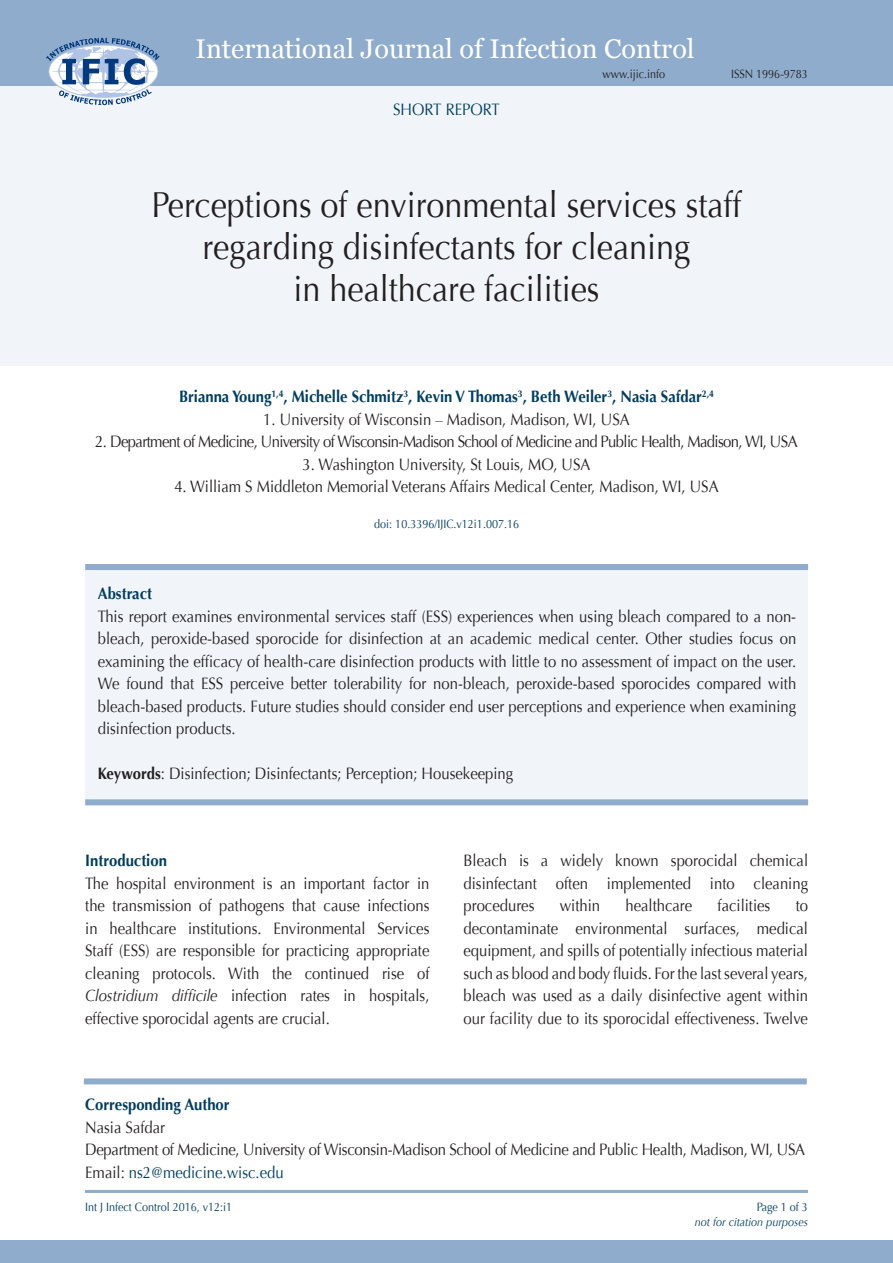
<style>
.page{position:relative;width:893px;height:1263px;background:#fff}
.page>*{position:absolute;margin:0;border:0;box-sizing:border-box;transform-origin:0 0}
.t1{font:36px/42px "Optima";color:#231f20;text-align:center;scale:.9 1}
.t2{font:27px "Georgia";color:#fff}
.bodytext{font:16.5px/22.5px "Optima";color:#231f20;text-align:justify;scale:.9 1}
.sub1{font:700 16.5px "Optima";color:#003c5f;scale:.9 1}
.bodytext-2{font:16.5px "Optima";letter-spacing:-.04em;color:#231f20;scale:.9 1}
.bodytext-3{font:16.5px "Optima";letter-spacing:-.02em;color:#231f20;scale:.9 1}
.bodytext-4{font:16.5px "Optima";color:#003c5f;scale:.9 1}
.doi{font:12px "Optima";color:#003c5f;scale:.9 1}
.bodytext-5{font:12px "Optima";color:#231f20;scale:.9 1}
.t3{font:italic 12px "Optima";color:#003c5f;scale:.9 1}
.s1{font-weight:700}
.s2{font-style:italic}
.s3{color:#231f20}
</style>
<div class="page">
<div style="left:0;top:1240px;width:893px;height:23px;background:#8faccc"></div>
<hr style="left:85px;top:1190px;width:723px;height:3px;background:#8faccc">
<div style="left:0;top:75px;width:893px;height:291px;background:#f1f5f9"></div>
<div style="left:0;top:0;width:893px;height:85px;background:#8faccc"></div>
<svg style="left:46px;top:38px;width:114px;height:67px"></svg>
<div style="left:85px;top:567px;width:723px;height:237px;background:#f1f5f9"></div>
<div style="left:85px;top:564px;width:723px;height:6px;background:#8faccc"></div>
<div style="left:85px;top:799px;width:723px;height:6px;background:#8faccc"></div>
<div style="left:84px;top:1078px;width:723px;height:6px;background:#8faccc"></div>
<p class="t2" style="left:195px;top:29px;width:501px">International Journal of Infection Control</p>
<p class="bodytext-5" style="left:602px;top:67px;width:71px">www.ijic.info</p>
<p class="bodytext-5" style="left:731px;top:67px;width:87px">ISSN 1996-9783</p>
<p class="bodytext-4" style="left:393px;top:100px;width:120px">SHORT REPORT</p>
<p class="t1" style="left:151px;top:184px;width:657px">Perceptions of environmental services staff regarding disinfectants for cleaning</p>
<p class="t1" style="left:293px;top:268px;width:342px">in healthcare facilities</p>
<p class="sub1" style="left:179px;top:387px;width:596px">Brianna Young<sup>1,4</sup>, Michelle Schmitz<sup>3</sup>, Kevin V Thomas<sup>3</sup>, Beth Weiler<sup>3</sup>, Nasia Safdar<sup>2,4</sup></p>
<p class="bodytext" style="left:263px;top:408px;width:409px">1. University of Wisconsin – Madison, Madison, WI, USA</p>
<p class="bodytext-2" style="left:95px;top:432px;width:782px">2. Department of Medicine, University of Wisconsin-Madison School of Medicine and Public Health, Madison, WI, USA</p>
<p class="bodytext" style="left:302px;top:453px;width:322px">3. Washington University, St Louis, MO, USA</p>
<p class="bodytext" style="left:174px;top:476px;width:606px">4. William S Middleton Memorial Veterans Affairs Medical Center, Madison, WI, USA</p>
<p class="doi" style="left:374px;top:517px;width:162px">doi: 10.3396/IJIC.v12i1.007.16</p>
<p class="sub1" style="left:98px;top:584px;width:62px">Abstract</p>
<p class="bodytext" style="left:98px;top:605px;width:778px">This report examines environmental services staff (ESS) experiences when using bleach compared to a non&shy;bleach, peroxide-based sporocide for disinfection at an academic medical center. Other studies focus on examining the efficacy of health-care disinfection products with little to no assessment of impact on the user.<br>We found that ESS perceive better tolerability for non-bleach, peroxide-based sporocides compared with bleach-based products. Future studies should consider end user perceptions and experience when examining disinfection products.</p>
<p class="bodytext" style="left:98px;top:762px;width:463px"><span class="s1">Keywords</span>: Disinfection; Disinfectants; Perception; Housekeeping</p>
<p class="sub1" style="left:85px;top:851px;width:92px">Introduction</p>
<p class="bodytext" style="left:85px;top:872px;width:384px">The hospital environment is an important factor in the transmission of pathogens that cause infections in healthcare institutions. Environmental Services Staff (ESS) are responsible for practicing appropriate cleaning protocols. With the continued rise of <span class="s2">Clostridium difficile</span> infection rates in hospitals, effective sporocidal agents are crucial.</p>
<p class="bodytext" style="left:463px;top:850px;width:384px">Bleach is a widely known sporocidal chemical disinfectant often implemented into cleaning procedures</p>
<p class="bodytext" style="left:560px;top:895px;width:46px">within</p>
<p class="bodytext" style="left:625px;top:895px;width:76px">healthcare</p>
<p class="bodytext" style="left:718px;top:895px;width:60px">facilities</p>
<p class="bodytext" style="left:463px;top:895px;width:384px;text-indent:332px">to decontaminate environmental surfaces, medical equipment, and spills of potentially infectious material such as blood and body fluids. For the last several years, bleach was used as a daily disinfective agent within our facility due to its sporocidal effectiveness. Twelve</p>
<p class="sub1" style="left:85px;top:1095px;width:162px">Corresponding Author</p>
<p class="bodytext" style="left:85px;top:1116px;width:90px">Nasia Safdar</p>
<p class="bodytext-3" style="left:85px;top:1140px;width:801px">Department of Medicine, University of Wisconsin-Madison School of Medicine and Public Health, Madison, WI, USA</p>
<p class="bodytext-4" style="left:85px;top:1163px;width:222px"><span class="s3">Email:</span> ns2@medicine.wisc.edu</p>
<p class="doi" style="left:757px;top:1200px;width:58px">Page 1 of 3</p>
<p class="t3" style="left:695px;top:1215px;width:127px">not for citation purposes</p>
</div>
